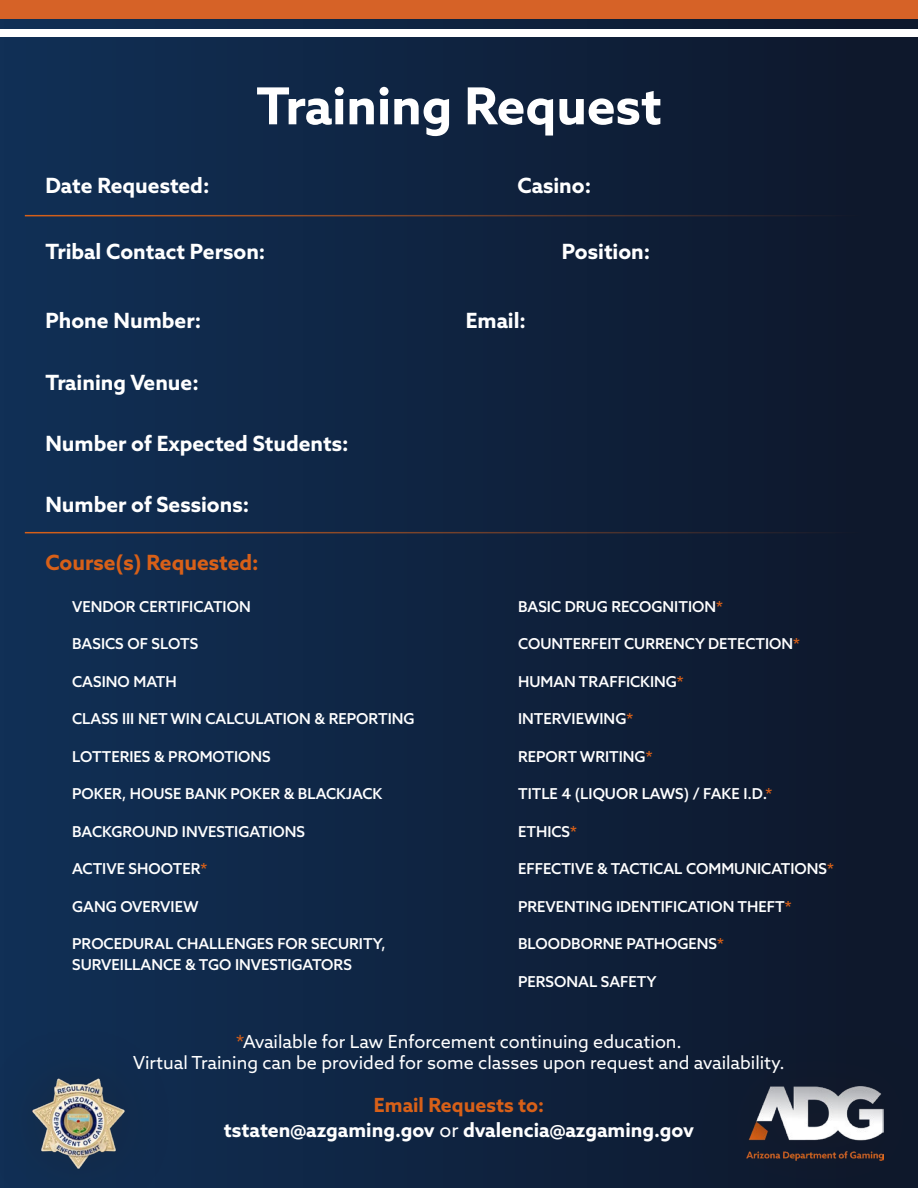
<style>
.page{position:relative;width:918px;height:1188px;background:#fff}
.page>*{position:absolute;margin:0;border:0;box-sizing:border-box;transform-origin:0 0}
.Paragraph_Style_1{font:700 51px "Azo Sans";color:#fff}
.Paragraph_Style_1-2{font:700 21px "Azo Sans";color:#fff}
.Paragraph_Style_1-3{font:700 21px "Azo Sans";color:#d86018}
.Paragraph_Style_1-4{font:700 19.5px "Azo Sans";color:#fff}
.Paragraph_Style_1-5{font:700 19.5px "Azo Sans";color:#d86018}
.t1{font:18px "Azo Sans";color:#fff}
.t2{font:500 15px "Azo Sans";color:#fff}
.s1{color:#d86018}
.s2{font-weight:400}
</style>
<div class="page">
<div style="left:0;top:0;width:918px;height:1188px;background:linear-gradient(to right,#113056,#0e172a)"></div>
<div style="left:0;top:0;width:918px;height:19px;background:#d66227"></div>
<div style="left:0;top:30px;width:918px;height:7px;background:#fff"></div>
<hr style="left:25px;top:215px;width:836px;height:1px;background:#d86018">
<hr style="left:25px;top:532px;width:836px;height:1px;background:#d86018">
<div style="left:0;top:1022px;width:179px;height:166px;background:#102c4f"></div>
<img style="left:32px;top:1078px;width:93px;height:91px">
<div style="left:691px;top:1027px;width:227px;height:161px;background:#0e1a2e"></div>
<img style="left:747px;top:1087px;width:137px;height:73px">
<p class="Paragraph_Style_1-2" style="left:45px;top:172px;width:166px">Date Requested:</p>
<p class="Paragraph_Style_1" style="left:256px;top:73px;width:407px">Training Request</p>
<p class="Paragraph_Style_1-2" style="left:518px;top:172px;width:75px">Casino:</p>
<p class="Paragraph_Style_1-2" style="left:45px;top:237px;width:222px">Tribal Contact Person:</p>
<p class="Paragraph_Style_1-2" style="left:45px;top:307px;width:157px">Phone Number:</p>
<p class="Paragraph_Style_1-2" style="left:45px;top:368px;width:155px">Training Venue:</p>
<p class="Paragraph_Style_1-2" style="left:45px;top:430px;width:305px">Number of Expected Students:</p>
<p class="Paragraph_Style_1-2" style="left:45px;top:491px;width:205px">Number of Sessions:</p>
<p class="Paragraph_Style_1-3" style="left:45px;top:549px;width:215px">Course(s) Requested:</p>
<p class="t2" style="left:72px;top:597px;width:180px">VENDOR CERTIFICATION</p>
<p class="t2" style="left:72px;top:634px;width:128px">BASICS OF SLOTS</p>
<p class="t2" style="left:72px;top:672px;width:106px">CASINO MATH</p>
<p class="t2" style="left:72px;top:709px;width:344px">CLASS III NET WIN CALCULATION &amp; REPORTING</p>
<p class="t2" style="left:72px;top:747px;width:200px">LOTTERIES &amp; PROMOTIONS</p>
<p class="t2" style="left:72px;top:784px;width:312px">POKER, HOUSE BANK POKER &amp; BLACKJACK</p>
<p class="t2" style="left:72px;top:822px;width:234px">BACKGROUND INVESTIGATIONS</p>
<p class="t2" style="left:72px;top:859px;width:137px">ACTIVE SHOOTER<span class="s1">*</span></p>
<p class="t2" style="left:72px;top:897px;width:128px">GANG OVERVIEW</p>
<p class="t2" style="left:72px;top:934px;width:315px">PROCEDURAL CHALLENGES FOR SECURITY,</p>
<p class="t2" style="left:72px;top:955px;width:281px">SURVEILLANCE &amp; TGO INVESTIGATORS</p>
<p class="Paragraph_Style_1-2" style="left:466px;top:307px;width:62px">Email:</p>
<p class="Paragraph_Style_1-2" style="left:562px;top:237px;width:90px">Position:</p>
<p class="t2" style="left:518px;top:597px;width:206px">BASIC DRUG RECOGNITION<span class="s1">*</span></p>
<p class="t2" style="left:518px;top:634px;width:283px">COUNTERFEIT CURRENCY DETECTION<span class="s1">*</span></p>
<p class="t2" style="left:518px;top:672px;width:167px">HUMAN TRAFFICKING<span class="s1">*</span></p>
<p class="t2" style="left:518px;top:709px;width:117px">INTERVIEWING<span class="s1">*</span></p>
<p class="t2" style="left:518px;top:747px;width:136px">REPORT WRITING<span class="s1">*</span></p>
<p class="t2" style="left:518px;top:784px;width:256px">TITLE 4 (LIQUOR LAWS) / FAKE I.D.<span class="s1">*</span></p>
<p class="t2" style="left:518px;top:822px;width:60px">ETHICS<span class="s1">*</span></p>
<p class="t2" style="left:518px;top:859px;width:317px">EFFECTIVE &amp; TACTICAL COMMUNICATIONS<span class="s1">*</span></p>
<p class="t2" style="left:518px;top:897px;width:275px">PREVENTING IDENTIFICATION THEFT<span class="s1">*</span></p>
<p class="t2" style="left:518px;top:934px;width:207px">BLOODBORNE PATHOGENS<span class="s1">*</span></p>
<p class="t2" style="left:518px;top:972px;width:140px">PERSONAL SAFETY</p>
<p class="t1" style="left:236px;top:1030px;width:447px"><span class="s1">*</span>Available for Law Enforcement continuing education.</p>
<p class="t1" style="left:133px;top:1051px;width:653px">Virtual Training can be provided for some classes upon request and availability.</p>
<p class="Paragraph_Style_1-5" style="left:374px;top:1092px;width:172px">Email Requests to:</p>
<p class="Paragraph_Style_1-4" style="left:224px;top:1117px;width:472px">tstaten@azgaming.gov <span class="s2">or</span> dvalencia@azgaming.gov</p>
</div>
